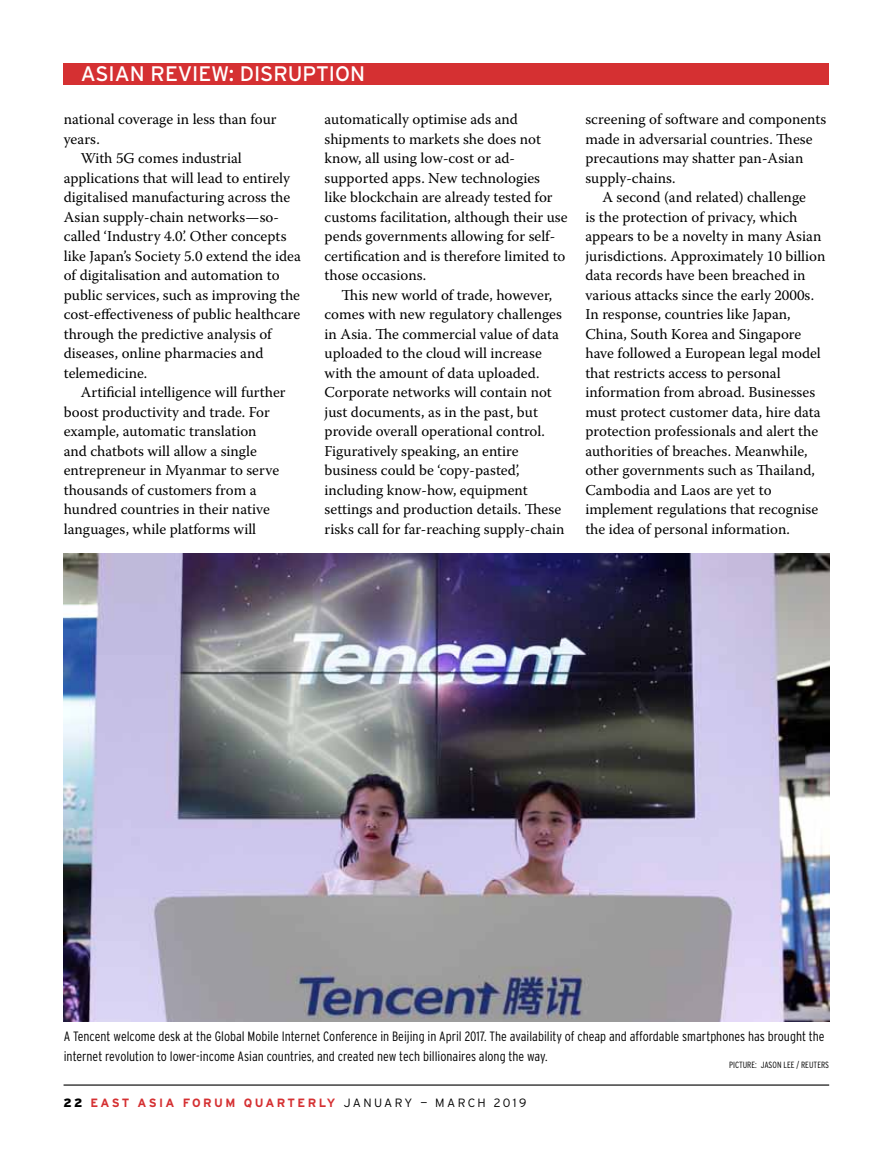
<style>
.page{position:relative;width:893px;height:1170px;background:#fff}
.page>*{position:absolute;margin:0;border:0;box-sizing:border-box;transform-origin:0 0}
.t1{font:21px "Interstate";letter-spacing:-.01em;color:#fff}
.t2{font:15px/19.5px "Warnock Pro";color:#000}
.t3{font:300 condensed 13.5px/19.5px "Interstate";color:#000}
.t4{font:700 12px "Interstate";letter-spacing:.2em;color:#d53032}
.t5{font:300 condensed 9px "Interstate";color:#000}
.s1{font-weight:900;color:#000}
.s2{font-weight:300;color:#000}
</style>
<div class="page">
<hr style="left:64px;top:1084px;width:765px;height:1px;background:#000">
<div style="left:64px;top:64px;width:765px;height:21px;background:#d53032"></div>
<img style="left:64px;top:553px;width:765px;height:468px">
<h1 class="t1" style="left:81px;top:62px;width:282px">ASIAN REVI EW: DISRU PTION</h1>
<p class="t2" style="left:64px;top:109px;width:214px">national coverage in less than four</p>
<p class="t2" style="left:64px;top:129px;width:37px">years.</p>
<p class="t2" style="left:81px;top:148px;width:163px">With 5G comes industrial</p>
<p class="t2" style="left:64px;top:168px;width:228px">applications that will lead to entirely</p>
<p class="t2" style="left:64px;top:187px;width:228px">digitalised manufacturing across the</p>
<p class="t2" style="left:64px;top:207px;width:217px">Asian supply-chain networks—so-</p>
<p class="t2" style="left:64px;top:226px;width:224px">called ‘Industry 4.0’. Other concepts</p>
<p class="t2" style="left:64px;top:246px;width:239px">like Japan’s Society 5.0 extend the idea</p>
<p class="t2" style="left:64px;top:265px;width:217px">of digitalisation and automation to</p>
<p class="t2" style="left:64px;top:285px;width:238px">public services, such as improving the</p>
<p class="t2" style="left:64px;top:304px;width:238px">cost-effectiveness of public healthcare</p>
<p class="t2" style="left:64px;top:324px;width:211px">through the predictive analysis of</p>
<p class="t2" style="left:64px;top:343px;width:201px">diseases, online pharmacies and</p>
<p class="t2" style="left:64px;top:363px;width:85px">telemedicine.</p>
<p class="t2" style="left:81px;top:382px;width:206px">Artificial intelligence will further</p>
<p class="t2" style="left:64px;top:402px;width:208px">boost productivity and trade. For</p>
<p class="t2" style="left:64px;top:421px;width:194px">example, automatic translation</p>
<p class="t2" style="left:64px;top:441px;width:195px">and chatbots will allow a single</p>
<p class="t2" style="left:64px;top:460px;width:217px">entrepreneur in Myanmar to serve</p>
<p class="t2" style="left:64px;top:480px;width:194px">thousands of customers from a</p>
<p class="t2" style="left:64px;top:499px;width:208px">hundred countries in their native</p>
<p class="t2" style="left:64px;top:519px;width:194px">languages, while platforms will</p>
<p class="t2" style="left:325px;top:109px;width:245px">automatically optimise ads and shipments to markets she does not know, all using low-cost or ad&shy;supported apps. New technologies<br>like blockchain are already tested for customs facilitation, although their use pends governments allowing for self&shy;certification and is therefore limited to those occasions.</p>
<p class="t2" style="left:325px;top:285px;width:241px;text-indent:17px">This new world of trade, however, comes with new regulatory challenges in Asia. The commercial value of data uploaded to the cloud will increase with the amount of data uploaded.<br>Corporate networks will contain not just documents, as in the past, but provide overall operational control.<br>Figuratively speaking, an entire business could be ‘copy-pasted’, including know-how, equipment settings and production details. These risks call for far-reaching supply-chain</p>
<p class="t2" style="left:585px;top:109px;width:242px">screening of software and components made in adversarial countries. These precautions may shatter pan-Asian supply-chains.</p>
<p class="t2" style="left:585px;top:187px;width:241px;text-indent:17px">A second (and related) challenge<br>is the protection of privacy, which appears to be a novelty in many Asian jurisdictions. Approximately 10 billion data records have been breached in various attacks since the early 2000s.<br>In response, countries like Japan, China, South Korea and Singapore have followed a European legal model that restricts access to personal information from abroad. Businesses must protect customer data, hire data protection professionals and alert the authorities of breaches. Meanwhile, other governments such as Thailand, Cambodia and Laos are yet to implement regulations that recognise the idea of personal information.</p>
<p class="t3" style="left:64px;top:1026px;width:762px">A Tencent welcome desk at the Global Mobile Internet Conference in Beijing in April 2017. The availability of cheap and affordable smartphones has brought the internet revolution to lower-income Asian countries, and created new tech billionaires along the way.</p>
<p class="t5" style="left:729px;top:1059px;width:5px">picture</p>
<p class="t5" style="left:755px;top:1059px;width:51px">: JASON LEE / reuters</p>
<p class="t4" style="left:64px;top:1095px;width:464px"><span class="s1">22</span> EAST ASIA FORUM QUARTERLY <span class="s2">JANUARY — MARCH 2019</span></p>
</div>
